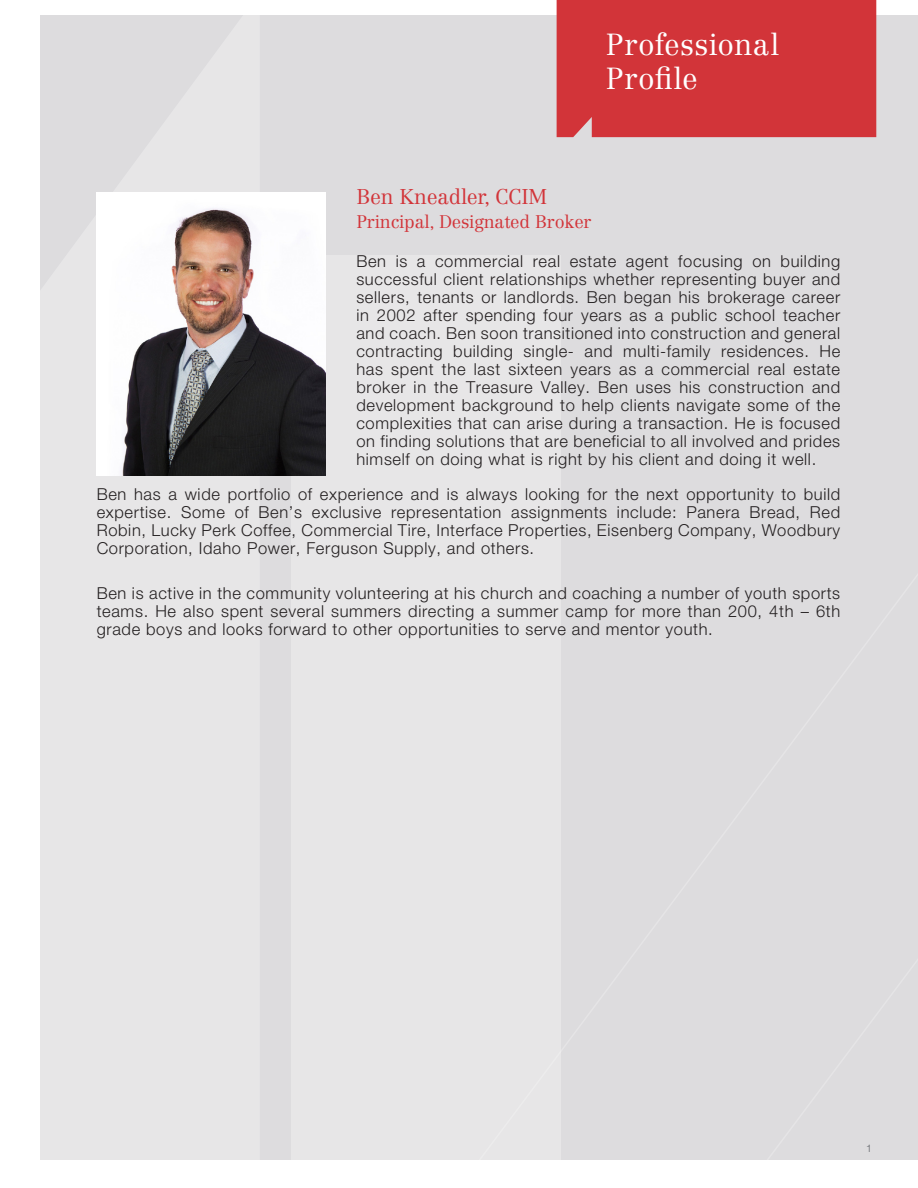
<style>
.page{position:relative;width:918px;height:1188px;background:#fff}
.page>*{position:absolute;margin:0;border:0;box-sizing:border-box;transform-origin:0 0}
.t1{font:300 30px "Centennial LT Std";letter-spacing:.01em;color:#fff}
.t2{font:300 21px "Centennial LT Std";letter-spacing:-.01em;color:#d23439}
.t3{font:300 18px "Centennial LT Std";letter-spacing:-.01em;color:#d23439}
.t4{font:300 16.5px/18px "Helvetica Neue LT Std";letter-spacing:.04em;color:#231f20;text-align:justify}
.Subhead{font:300 10.5px "Helvetica Neue LT Std";color:#62656a}
</style>
<div class="page">
<div style="left:40px;top:15px;width:878px;height:1144px;background:#dddcde"></div>
<img style="left:97px;top:192px;width:228px;height:283px">
<div style="left:557px;top:0;width:319px;height:137px;background:#d23439"></div>
<p class="t1" style="left:606px;top:26px;width:174px">Professional</p>
<p class="t1" style="left:606px;top:60px;width:93px">Profile</p>
<p class="t2" style="left:356px;top:184px;width:192px">Ben Kneadler, CCIM</p>
<p class="t3" style="left:356px;top:211px;width:237px">Principal, Designated Broker</p>
<p class="t4" style="left:356px;top:251px;width:485px">Ben is a commercial real estate agent focusing on building successful client relationships whether representing buyer and sellers, tenants or landlords. Ben began his brokerage career in 2002 after spending four years as a public school teacher and coach. Ben soon transitioned into construction and general contracting building single- and multi-family residences. He has spent the last sixteen years as a commercial real estate broker in the Treasure Valley. Ben uses his construction and development background to help clients navigate some of the complexities that can arise during a transaction. He is focused on finding solutions that are beneficial to all involved and prides himself on doing what is right by his client and doing it well.</p>
<p class="t4" style="left:97px;top:485px;width:745px">Ben has a wide portfolio of experience and is always looking for the next opportunity to build expertise. Some of Ben’s exclusive representation assignments include: Panera Bread, Red Robin, Lucky Perk Coffee, Commercial Tire, Interface Properties, Eisenberg Company, Woodbury Corporation, Idaho Power, Ferguson Supply, and others.</p>
<p class="t4" style="left:97px;top:584px;width:745px">Ben is active in the community volunteering at his church and coaching a number of youth sports teams. He also spent several summers directing a summer camp for more than 200, 4th – 6th grade boys and looks forward to other opportunities to serve and mentor youth.</p>
<p class="Subhead" style="left:866px;top:1141px;width:7px">1</p>
</div>
